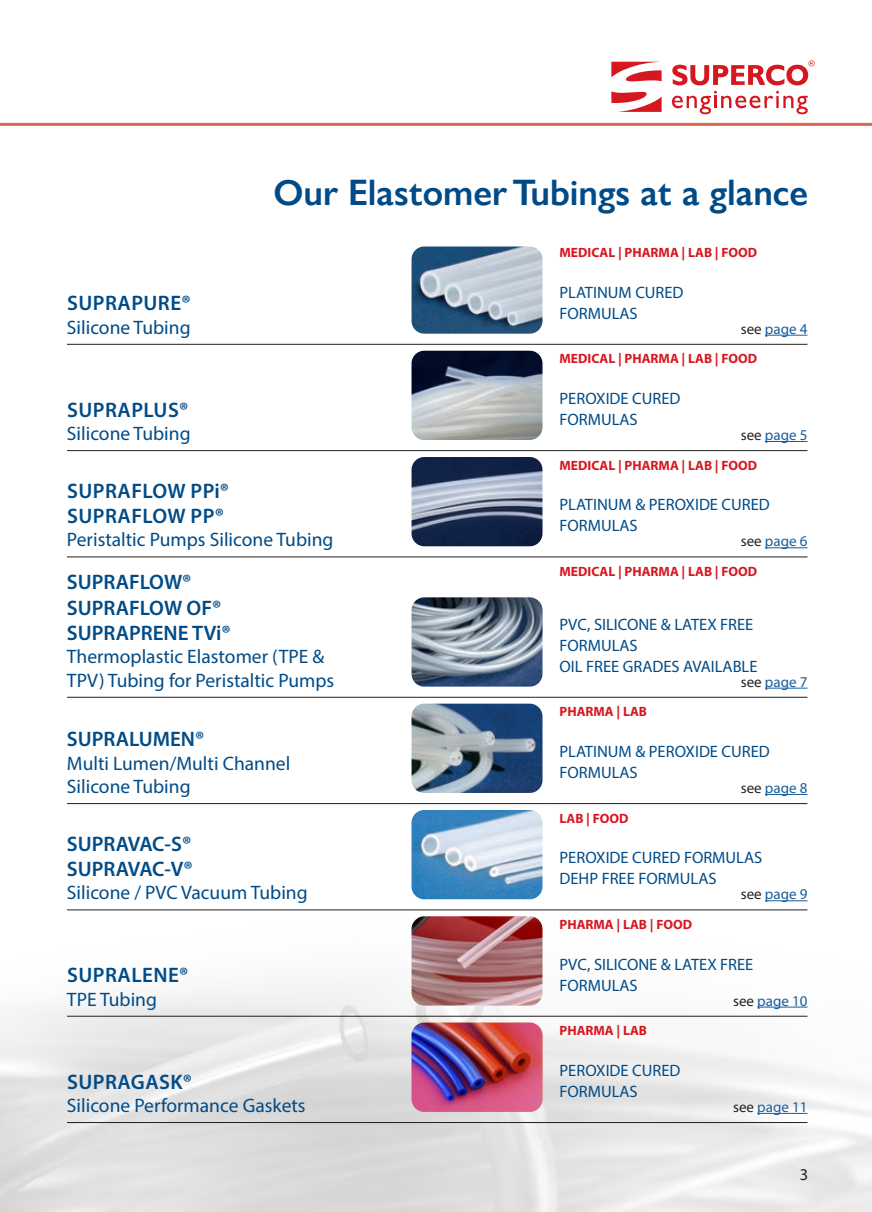
<style>
.page{position:relative;width:872px;height:1212px;background:#fff}
.page>*{position:absolute;margin:0;border:0;box-sizing:border-box;transform-origin:0 0}
.t1{font:600 36.75px "Gill Sans TT";color:#004b87}
.Προεπιλογή{font:600 21px "Myriad Pro";letter-spacing:.02em;color:#004b87}
.Προεπιλογή-2{font:600 21px "Myriad Pro";color:#004b87}
.Περιεχόμενα_πίνακα{font:600 21px "Myriad Pro";color:#004b87}
.Προεπιλογή-3{font:19.5px/23.4px "Myriad Pro";color:#004b87}
.Περιεχόμενα_πίνακα-2{font:19.5px "Myriad Pro";color:#004b87}
.t2{font:16.5px/21px "Myriad Pro";color:#004b87}
.t3{font:16.5px "Myriad Pro";color:#231f20}
.t4{font:15px "Myriad Pro";color:#175d9e}
.t5{font:700 13.5px "Myriad Pro";color:#d7171f}
.s1{color:#231f20}
</style>
<div class="page">
<hr style="left:67px;top:344px;width:336px;height:1px;background:#231f20">
<hr style="left:403px;top:344px;width:148px;height:1px;background:#231f20">
<hr style="left:551px;top:344px;width:256px;height:1px;background:#231f20">
<hr style="left:67px;top:450px;width:336px;height:1px;background:#231f20">
<hr style="left:403px;top:450px;width:148px;height:1px;background:#231f20">
<hr style="left:551px;top:450px;width:256px;height:1px;background:#231f20">
<hr style="left:67px;top:556px;width:336px;height:1px;background:#231f20">
<hr style="left:403px;top:556px;width:148px;height:1px;background:#231f20">
<hr style="left:551px;top:556px;width:256px;height:1px;background:#231f20">
<hr style="left:67px;top:697px;width:336px;height:1px;background:#231f20">
<hr style="left:403px;top:697px;width:148px;height:1px;background:#231f20">
<hr style="left:551px;top:697px;width:256px;height:1px;background:#231f20">
<hr style="left:67px;top:803px;width:336px;height:1px;background:#231f20">
<hr style="left:403px;top:803px;width:148px;height:1px;background:#231f20">
<hr style="left:551px;top:803px;width:256px;height:1px;background:#231f20">
<hr style="left:67px;top:909px;width:336px;height:1px;background:#231f20">
<hr style="left:403px;top:909px;width:148px;height:1px;background:#231f20">
<hr style="left:551px;top:909px;width:256px;height:1px;background:#231f20">
<hr style="left:67px;top:1016px;width:336px;height:1px;background:#231f20">
<hr style="left:403px;top:1016px;width:148px;height:1px;background:#231f20">
<hr style="left:551px;top:1016px;width:256px;height:1px;background:#231f20">
<hr style="left:67px;top:1122px;width:336px;height:1px;background:#231f20">
<hr style="left:403px;top:1122px;width:148px;height:1px;background:#231f20">
<hr style="left:551px;top:1122px;width:256px;height:1px;background:#231f20">
<img style="left:411px;top:246px;width:131px;height:88px">
<hr style="left:765px;top:335px;width:42px;height:1px;background:#175d9e">
<img style="left:411px;top:351px;width:131px;height:89px">
<hr style="left:765px;top:441px;width:42px;height:1px;background:#175d9e">
<img style="left:411px;top:457px;width:131px;height:89px">
<hr style="left:765px;top:547px;width:42px;height:1px;background:#175d9e">
<img style="left:411px;top:597px;width:131px;height:90px">
<hr style="left:765px;top:688px;width:42px;height:1px;background:#175d9e">
<img style="left:411px;top:704px;width:131px;height:89px">
<hr style="left:765px;top:794px;width:42px;height:1px;background:#175d9e">
<img style="left:411px;top:810px;width:131px;height:89px">
<hr style="left:765px;top:900px;width:42px;height:1px;background:#175d9e">
<img style="left:411px;top:916px;width:131px;height:89px">
<hr style="left:757px;top:1007px;width:50px;height:1px;background:#175d9e">
<img style="left:411px;top:1022px;width:131px;height:90px">
<hr style="left:757px;top:1113px;width:50px;height:1px;background:#175d9e">
<svg style="left:611px;top:62px;width:50px;height:19px"></svg>
<svg style="left:611px;top:92px;width:50px;height:20px"></svg>
<svg style="left:671px;top:60px;width:143px;height:54px"></svg>
<hr style="left:0;top:123px;width:872px;height:3px;background:#e3684b">
<p class="Προεπιλογή" style="left:67px;top:290px;width:125px">SUPRAPURE®</p>
<p class="Προεπιλογή-3" style="left:67px;top:315px;width:125px">Silicone Tubing</p>
<p class="Προεπιλογή" style="left:67px;top:396px;width:123px">SUPRAPLUS®</p>
<p class="Προεπιλογή-3" style="left:67px;top:421px;width:125px">Silicone Tubing</p>
<p class="t1" style="left:273px;top:172px;width:536px">Our Elastomer Tubings at a glance</p>
<p class="t5" style="left:559px;top:244px;width:199px">MEDICAL | PHARMA | LAB | FOOD</p>
<p class="t2" style="left:559px;top:281px;width:126px">PLATINUM CURED<br>FORMULAS</p>
<p class="t4" style="left:740px;top:319px;width:68px"><span class="s1">see</span> page 4</p>
<p class="t5" style="left:559px;top:350px;width:199px">MEDICAL | PHARMA | LAB | FOOD</p>
<p class="t2" style="left:559px;top:388px;width:122px">PEROXIDE CURED<br>FORMULAS</p>
<p class="t4" style="left:740px;top:426px;width:68px"><span class="s1">see</span> page 5</p>
<p class="Προεπιλογή" style="left:67px;top:477px;width:163px">SUPRAFLOW PPi®</p>
<p class="Προεπιλογή" style="left:67px;top:502px;width:158px">SUPRAFLOW PP®</p>
<p class="Προεπιλογή-3" style="left:67px;top:528px;width:268px">Peristaltic Pumps Silicone Tubing</p>
<p class="Προεπιλογή-2" style="left:67px;top:569px;width:126px">SUPRAFLOW®</p>
<p class="Προεπιλογή-2" style="left:67px;top:594px;width:156px">SUPRAFLOW OF®</p>
<p class="Προεπιλογή-2" style="left:67px;top:619px;width:165px">SUPRAPRENE TVi®</p>
<p class="Προεπιλογή-3" style="left:67px;top:645px;width:269px">Thermoplastic Elastomer (TPE &amp;<br>TPV) Tubing for Peristaltic Pumps</p>
<p class="Προεπιλογή-2" style="left:67px;top:726px;width:139px">SUPRALUMEN®</p>
<p class="Προεπιλογή-3" style="left:67px;top:751px;width:225px">Multi Lumen/Multi Channel<br>Silicone Tubing</p>
<p class="Περιεχόμενα_πίνακα" style="left:67px;top:830px;width:126px">SUPRAVAC-S®</p>
<p class="Περιεχόμενα_πίνακα" style="left:67px;top:855px;width:127px">SUPRAVAC-V®</p>
<p class="Περιεχόμενα_πίνακα-2" style="left:67px;top:881px;width:242px">Silicone / PVC Vacuum Tubing</p>
<p class="Προεπιλογή" style="left:67px;top:962px;width:123px">SUPRALENE®</p>
<p class="Προεπιλογή-3" style="left:67px;top:987px;width:91px">TPE Tubing</p>
<p class="Προεπιλογή" style="left:67px;top:1068px;width:126px">SUPRAGASK®</p>
<p class="Προεπιλογή-3" style="left:67px;top:1093px;width:240px">Silicone Performance Gaskets</p>
<p class="t5" style="left:559px;top:456px;width:199px">MEDICAL | PHARMA | LAB | FOOD</p>
<p class="t2" style="left:559px;top:494px;width:212px">PLATINUM &amp; PEROXIDE CURED<br>FORMULAS</p>
<p class="t4" style="left:740px;top:532px;width:68px"><span class="s1">see</span> page 6</p>
<p class="t5" style="left:559px;top:563px;width:199px">MEDICAL | PHARMA | LAB | FOOD</p>
<p class="t2" style="left:559px;top:613px;width:195px">PVC, SILICONE &amp; LATEX FREE<br>FORMULAS</p>
<p class="t2" style="left:559px;top:655px;width:199px">OIL FREE GRADES AVAILABLE</p>
<p class="t4" style="left:740px;top:672px;width:68px"><span class="s1">see</span> page 7</p>
<p class="t5" style="left:559px;top:703px;width:89px">PHARMA | LAB</p>
<p class="t2" style="left:559px;top:741px;width:212px">PLATINUM &amp; PEROXIDE CURED<br>FORMULAS</p>
<p class="t4" style="left:740px;top:779px;width:68px"><span class="s1">see</span> page 8</p>
<p class="t5" style="left:559px;top:809px;width:71px">LAB | FOOD</p>
<p class="t2" style="left:559px;top:847px;width:204px">PEROXIDE CURED FORMULAS</p>
<p class="t2" style="left:559px;top:868px;width:159px">DEHP FREE FORMULAS</p>
<p class="t4" style="left:740px;top:885px;width:68px"><span class="s1">see</span> page 9</p>
<p class="t5" style="left:559px;top:916px;width:134px">PHARMA | LAB | FOOD</p>
<p class="t2" style="left:559px;top:953px;width:195px">PVC, SILICONE &amp; LATEX FREE<br>FORMULAS</p>
<p class="t4" style="left:733px;top:991px;width:76px"><span class="s1">see</span> page 10</p>
<p class="t5" style="left:559px;top:1022px;width:89px">PHARMA | LAB</p>
<p class="t2" style="left:559px;top:1059px;width:122px">PEROXIDE CURED<br>FORMULAS</p>
<p class="t4" style="left:733px;top:1097px;width:76px"><span class="s1">see</span> page 11</p>
<p class="t3" style="left:799px;top:1165px;width:10px">3</p>
</div>
